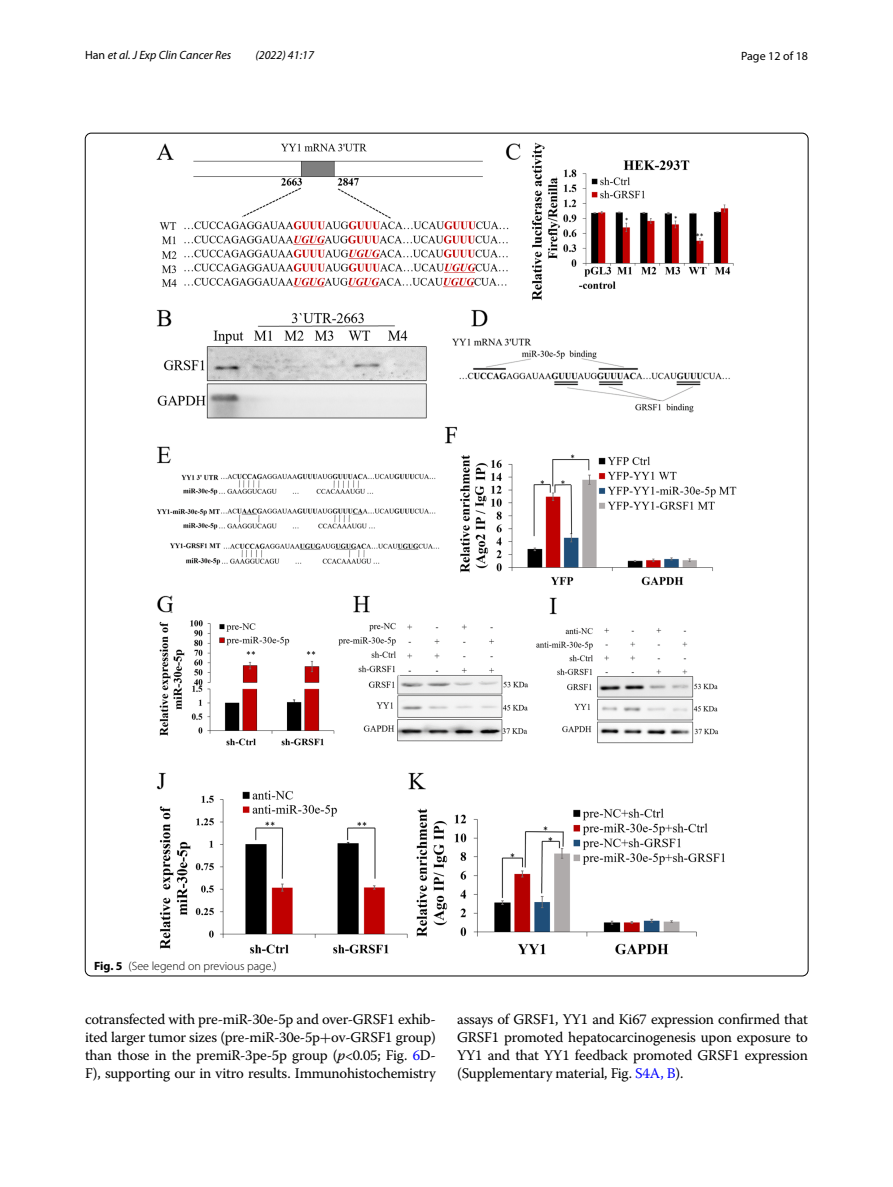
<style>
.page{position:relative;width:893px;height:1187px;background:#fff}
.page>*{position:absolute;margin:0;border:0;box-sizing:border-box;transform-origin:0 0}
.t1{font:14.7px/18px "Warnock Pro";letter-spacing:-.015em;color:#000;text-align:justify}
.t2{font:italic 12px "Myriad Pro";color:#000}
.t3{font:300 12px "Myriad Pro";color:#000}
.t4{font:12px "Myriad Pro";color:#000}
.s1{font-style:normal}
.s2{font-weight:700}
.s3{font-family:"MTSY"}
.s4{font-style:italic}
.s5{color:#00f}
</style>
<div class="page">
<img style="left:157px;top:142px;width:579px;height:812px">
<p class="t2" style="left:85px;top:48px;width:148px"><span class="s1">Han</span> et al. J Exp Clin Cancer Res</p>
<p class="t2" style="left:255px;top:48px;width:60px">(2022) 41:17</p>
<p class="t4" style="left:741px;top:48px;width:68px">Page 12 of 18</p>
<p class="t3" style="left:94px;top:959px;width:184px"><span class="s2">Fig. 5</span> (See legend on previous page.)</p>
<p class="t1" style="left:85px;top:1010px;width:352px">cotransfected with pre-miR-30e-5p and over-GRSF1 exhib&shy;ited larger tumor sizes (pre-miR-30e-5p<span class="s3">+</span>ov-GRSF1 group) than those in the premiR-3pe-5p group (<span class="s4">p</span>&lt;0.05; Fig. <span class="s5">6</span>D-F), supporting our in vitro results. Immunohistochemistry</p>
<p class="t1" style="left:457px;top:1010px;width:352px">assays of GRSF1, YY1 and Ki67 expression confirmed that GRSF1 promoted hepatocarcinogenesis upon exposure to YY1 and that YY1 feedback promoted GRSF1 expression (Supplementary material, Fig. <span class="s5">S4A, B</span>).</p>
</div>
